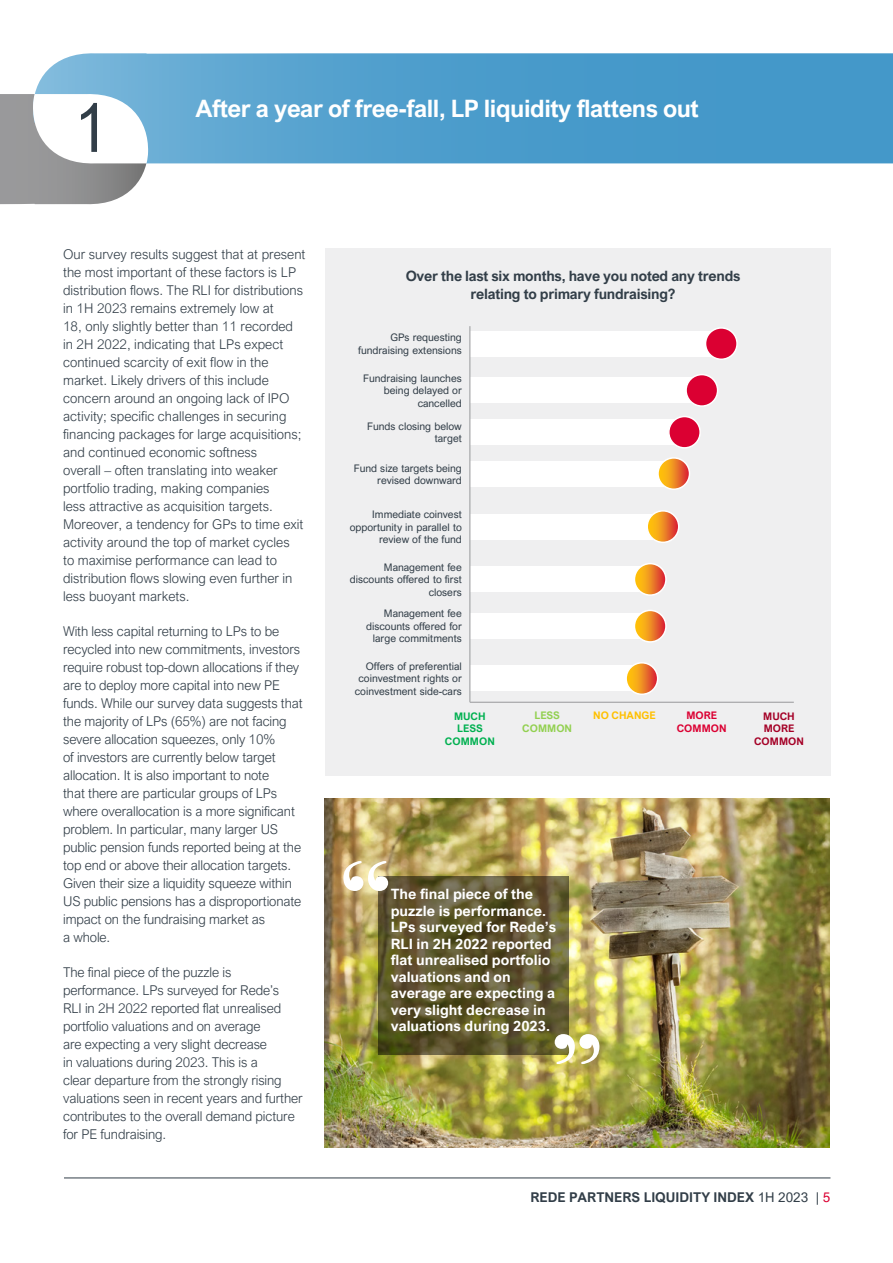
<style>
.page{position:relative;width:893px;height:1263px;background:#fff}
.page>*{position:absolute;margin:0;border:0;box-sizing:border-box;transform-origin:0 0}
.t1{font:68.4px "Arial Nova Cond";color:#323e48}
.t2{font:700 24px "Arial Nova";letter-spacing:-.02em;color:#fff}
.t3{font:700 14.25px/16.5px "Arial Nova";color:#fff}
.t4{font:700 14.25px/18px "Arial Nova";letter-spacing:-.02em;color:#323e48;text-align:center}
.t5{font:300 13.5px/18px "Arial Nova";letter-spacing:-.01em;color:#323e48}
.t6{font:700 13.5px "Arial Nova";color:#323e48}
.t7{font:10.5px/12.6px "Arial Nova";color:#323e48;text-align:right}
.t8{font:700 10.5px/12.6px "Arial Nova";letter-spacing:.005em;color:#00b050;text-align:center}
.t9{font:700 10.5px/12.6px "Arial Nova";letter-spacing:.01em;color:#a40026;text-align:center}
.t10{font:700 10.5px/12.6px "Arial Nova";letter-spacing:.005em;color:#92d050;text-align:center}
.t11{font:700 10.5px/12.6px "Arial Nova";letter-spacing:.01em;color:#db0032;text-align:center}
.t12{font:700 10.5px "Arial Nova";color:#ffc000}
.s1{font-weight:400}
.s2{font-weight:400;color:#db0032}
</style>
<div class="page">
<hr style="left:64px;top:1178px;width:766px;height:1px;background:#323e48">
<div style="left:325px;top:249px;width:505px;height:527px;background:#efeff0"></div>
<svg style="left:35px;top:53px;width:858px;height:110px;background:#519fcd"></svg>
<svg style="left:0;top:93px;width:149px;height:112px"></svg>
<img style="left:325px;top:798px;width:504px;height:349px">
<div style="left:470px;top:331px;width:255px;height:25px;background:#fff"></div>
<div style="left:470px;top:378px;width:234px;height:25px;background:#fff"></div>
<div style="left:470px;top:420px;width:216px;height:25px;background:#fff"></div>
<div style="left:470px;top:461px;width:199px;height:25px;background:#fff"></div>
<div style="left:470px;top:514px;width:193px;height:25px;background:#fff"></div>
<div style="left:470px;top:567px;width:177px;height:25px;background:#fff"></div>
<div style="left:470px;top:613px;width:177px;height:25px;background:#fff"></div>
<div style="left:470px;top:666px;width:171px;height:25px;background:#fff"></div>
<div style="left:705px;top:328px;width:32px;height:31px;background:#db0032;border-radius:50%"></div>
<div style="left:705px;top:327px;width:33px;height:33px;border:2px solid #fff;border-radius:50%"></div>
<div style="left:686px;top:375px;width:32px;height:31px;background:#db0032;border-radius:50%"></div>
<div style="left:685px;top:374px;width:33px;height:33px;border:2px solid #fff;border-radius:50%"></div>
<div style="left:669px;top:416px;width:31px;height:32px;background:#db0032;border-radius:50%"></div>
<div style="left:668px;top:416px;width:33px;height:33px;border:2px solid #fff;border-radius:50%"></div>
<svg style="left:658px;top:458px;width:31px;height:31px"></svg>
<div style="left:657px;top:457px;width:33px;height:33px;border:2px solid #fff;border-radius:50%"></div>
<svg style="left:647px;top:511px;width:32px;height:31px"></svg>
<div style="left:646px;top:510px;width:33px;height:33px;border:2px solid #fff;border-radius:50%"></div>
<svg style="left:634px;top:564px;width:32px;height:31px"></svg>
<div style="left:634px;top:563px;width:33px;height:33px;border:2px solid #fff;border-radius:50%"></div>
<svg style="left:634px;top:610px;width:32px;height:32px"></svg>
<div style="left:634px;top:610px;width:33px;height:33px;border:2px solid #fff;border-radius:50%"></div>
<svg style="left:626px;top:663px;width:32px;height:31px"></svg>
<div style="left:625px;top:662px;width:33px;height:33px;border:2px solid #fff;border-radius:50%"></div>
<hr style="left:469px;top:326px;width:1px;height:376px;background:#97989a">
<hr style="left:470px;top:702px;width:324px;height:1px;background:#97989a">
<svg style="left:378px;top:876px;width:190px;height:179px;background:#5d552e"></svg>
<svg style="left:343px;top:861px;width:45px;height:30px"></svg>
<svg style="left:555px;top:1034px;width:44px;height:30px"></svg>
<h1 class="t1" style="left:73px;top:85px;width:36px">1</h1>
<h2 class="t2" style="left:196px;top:95px;width:505px">After a year of free-fall, LP liquidity flattens out</h2>
<p class="t5" style="left:63px;top:245px;width:244px">Our survey results suggest that at present the most important of these factors is LP distribution flows. The RLI for distributions in 1H 2023 remains extremely low at<br>18, only slightly better than 11 recorded in 2H 2022, indicating that LPs expect continued scarcity of exit flow in the market. Likely drivers of this include concern around an ongoing lack of IPO activity; specific challenges in securing financing packages for large acquisitions; and continued economic softness<br>overall – often translating into weaker portfolio trading, making companies<br>less attractive as acquisition targets.<br>Moreover, a tendency for GPs to time exit activity around the top of market cycles<br>to maximise performance can lead to distribution flows slowing even further in less buoyant markets.</p>
<p class="t5" style="left:63px;top:622px;width:241px">With less capital returning to LPs to be recycled into new commitments, investors require robust top-down allocations if they are to deploy more capital into new PE funds. While our survey data suggests that the majority of LPs (65%) are not facing severe allocation squeezes, only 10%<br>of investors are currently below target allocation. It is also important to note<br>that there are particular groups of LPs where overallocation is a more significant problem. In particular, many larger US public pension funds reported being at the top end or above their allocation targets.<br>Given their size a liquidity squeeze within US public pensions has a disproportionate impact on the fundraising market as<br>a whole.</p>
<p class="t5" style="left:63px;top:963px;width:241px">The final piece of the puzzle is performance. LPs surveyed for Rede’s<br>RLI in 2H 2022 reported flat unrealised portfolio valuations and on average<br>are expecting a very slight decrease<br>in valuations during 2023. This is a<br>clear departure from the strongly rising valuations seen in recent years and further contributes to the overall demand picture for PE fundraising.</p>
<p class="t4" style="left:406px;top:267px;width:336px">Over the last six months, have you noted any trends relating to primary fundraising?</p>
<p class="t7" style="left:358px;top:331px;width:105px">GPs requesting fundraising extensions</p>
<p class="t7" style="left:363px;top:372px;width:100px">Fundraising launches being delayed or cancelled</p>
<p class="t7" style="left:367px;top:420px;width:96px">Funds closing below target</p>
<p class="t7" style="left:354px;top:462px;width:110px">Fund size targets being revised downward</p>
<p class="t7" style="left:350px;top:508px;width:113px">Immediate coinvest opportunity in parallel to review of the fund</p>
<p class="t7" style="left:350px;top:560px;width:113px">Management fee discounts offered to first closers</p>
<p class="t7" style="left:366px;top:607px;width:97px">Management fee discounts offered for large commitments</p>
<p class="t7" style="left:355px;top:660px;width:108px">Offers of preferential coinvestment rights or coinvestment side-cars</p>
<p class="t8" style="left:445px;top:709px;width:51px">MUCH<br>LESS<br>COMMON</p>
<p class="t10" style="left:522px;top:709px;width:51px">LESS<br>COMMON</p>
<p class="t12" style="left:593px;top:709px;width:64px">NO CHANGE</p>
<p class="t11" style="left:677px;top:709px;width:51px">MORE<br>COMMON</p>
<p class="t9" style="left:754px;top:709px;width:51px">MUCH<br>MORE<br>COMMON</p>
<p class="t3" style="left:391px;top:886px;width:167px">The final piece of the puzzle is performance.<br>LPs surveyed for Rede’s<br>RLI in 2H 2022 reported flat unrealised portfolio valuations and on average are expecting a very slight decrease in valuations during 2023.</p>
<p class="t6" style="left:530px;top:1189px;width:301px">REDE PARTNERS LIQUIDITY INDEX <span class="s1">1H 2023 |</span> <span class="s2">5</span></p>
</div>
